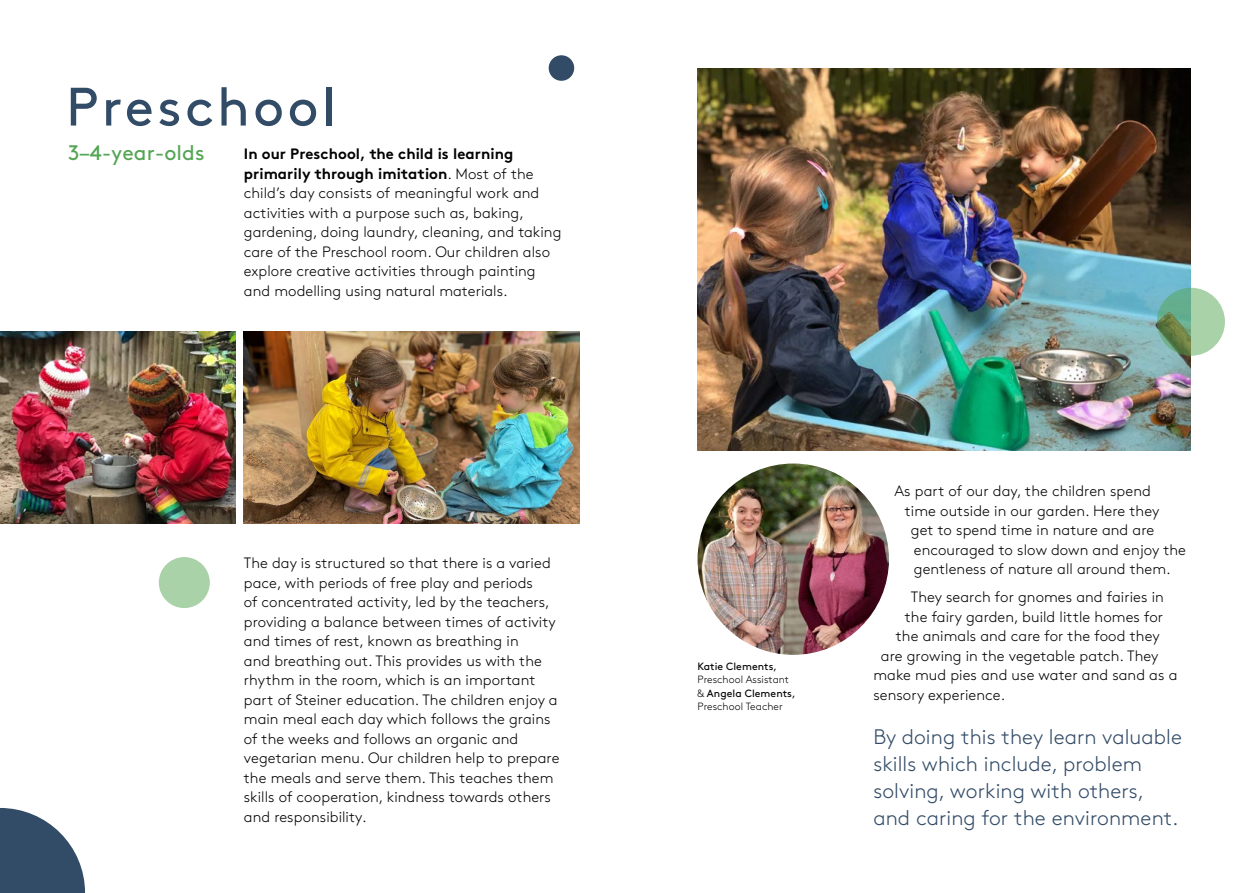
<style>
.page{position:relative;width:1259px;height:893px;background:#fff}
.page>*{position:absolute;margin:0;border:0;box-sizing:border-box;transform-origin:0 0}
.t1{font:54px "Brown";letter-spacing:.06em;color:#324b66}
.t2{font:300 21px/27px "Brown";letter-spacing:.005em;color:#324b66}
.t3{font:21px "Brown";letter-spacing:.005em;color:#54a553}
.t4{font:300 15px/19.5px "Brown";letter-spacing:.005em;color:#000}
.t5{font:300 10.5px/13.5px "Brown";letter-spacing:.005em;color:#000}
.t6{font:10.5px "Brown";letter-spacing:.005em;color:#000}
.s1{font-weight:700}
.s2{font-weight:400}
</style>
<div class="page">
<img style="left:244px;top:332px;width:336px;height:191px">
<img style="left:0;top:332px;width:235px;height:191px">
<img style="left:697px;top:68px;width:494px;height:383px">
<img style="left:697px;top:463px;width:192px;height:192px;border-radius:96px">
<svg style="left:0;top:808px;width:85px;height:85px"></svg>
<svg style="left:1157px;top:288px;width:68px;height:68px;background:#87b48a"></svg>
<div style="left:159px;top:557px;width:51px;height:51px;background:#a9d2a9;border-radius:50%"></div>
<div style="left:549px;top:55px;width:25px;height:26px;background:#324b66;border-radius:50%"></div>
<h1 class="t1" style="left:66px;top:66px;width:272px">Preschool</h1>
<h2 class="t3" style="left:68px;top:136px;width:138px">3–4-year-olds</h2>
<p class="t4" style="left:244px;top:143px;width:319px"><span class="s1">In our Preschool, the child is learning primarily through imitation</span>. Most of the child’s day consists of meaningful work and activities with a purpose such as, baking, gardening, doing laundry, cleaning, and taking care of the Preschool room. Our children also explore creative activities through painting and modelling using natural materials.</p>
<p class="t4" style="left:244px;top:552px;width:317px">The day is structured so that there is a varied pace, with periods of free play and periods<br>of concentrated activity, led by the teachers, providing a balance between times of activity and times of rest, known as breathing in<br>and breathing out. This provides us with the rhythm in the room, which is an important part of Steiner education. The children enjoy a main meal each day which follows the grains of the weeks and follows an organic and vegetarian menu. Our children help to prepare the meals and serve them. This teaches them skills of cooperation, kindness towards others and responsibility.</p>
<p class="t6" style="left:697px;top:658px;width:81px">Katie Clements,</p>
<p class="t5" style="left:697px;top:672px;width:100px">Preschool Assistant &amp; <span class="s2">Angela Clements,<br></span>Preschool Teacher</p>
<p class="t4" style="left:894px;top:480px;width:258px">As part of our day, the children spend</p>
<p class="t4" style="left:905px;top:499px;width:256px">time outside in our garden. Here they</p>
<p class="t4" style="left:911px;top:519px;width:245px">get to spend time in nature and are</p>
<p class="t4" style="left:914px;top:538px;width:274px">encouraged to slow down and enjoy the</p>
<p class="t4" style="left:914px;top:558px;width:258px">gentleness of nature all around them.</p>
<p class="t4" style="left:911px;top:586px;width:254px">They search for gnomes and fairies in</p>
<p class="t4" style="left:905px;top:605px;width:260px">the fairy garden, build little homes for</p>
<p class="t4" style="left:896px;top:625px;width:265px">the animals and care for the food they</p>
<p class="t4" style="left:881px;top:644px;width:279px">are growing in the vegetable patch. They</p>
<p class="t4" style="left:873px;top:664px;width:305px">make mud pies and use water and sand as a</p>
<p class="t4" style="left:873px;top:683px;width:133px">sensory experience.</p>
<h2 class="t2" style="left:873px;top:721px;width:310px">By doing this they learn valuable skills which include, problem solving, working with others, and caring for the environment.</h2>
</div>
